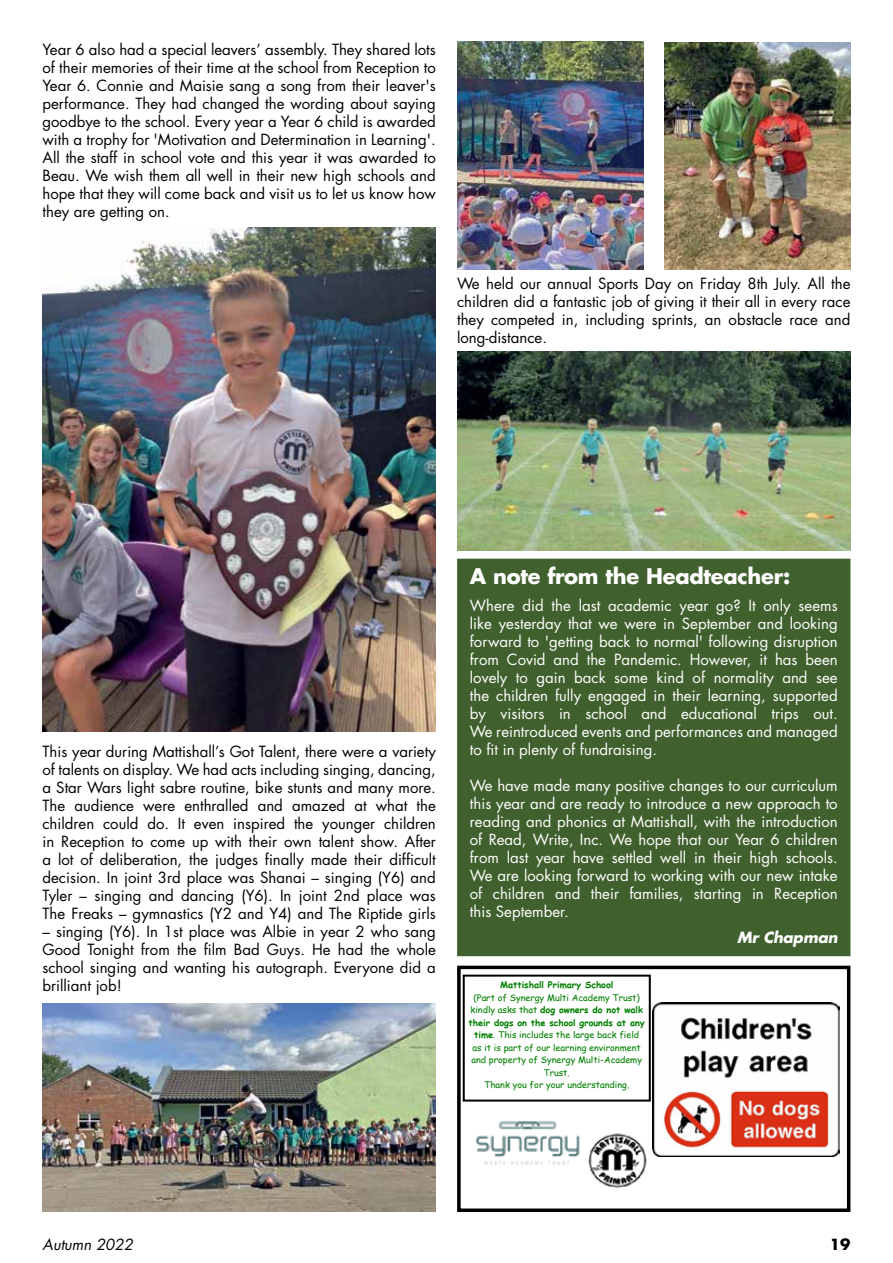
<style>
.page{position:relative;width:893px;height:1263px;background:#fff}
.page>*{position:absolute;margin:0;border:0;box-sizing:border-box;transform-origin:0 0}
.t1{font:700 21px "Futura Std";letter-spacing:-.01em;color:#fff}
.t2{font:15px/18px "Futura Std";color:#000;text-align:justify}
.t3{font:15px/18px "Futura Std";color:#fff;text-align:justify}
.t4{font:italic 15px "Futura Std";color:#000}
.t5{font:italic 700 15px "Futura Std";letter-spacing:-.01em;color:#fff}
.t6{font:700 15px "Futura Std";color:#000}
.t7{font:9px/12.5px "Comic Sans MS";color:#008000;text-align:center}
.t8{font:700 9px "Comic Sans MS";color:#008000}
.s1{font-weight:700}
</style>
<div class="page">
<div style="left:457px;top:966px;width:393px;height:246px;border:4px solid #000"></div>
<img style="left:652px;top:1002px;width:188px;height:154px">
<div style="left:463px;top:974px;width:188px;height:127px;border:2px solid #000"></div>
<img style="left:588px;top:1133px;width:59px;height:55px">
<img style="left:475px;top:1120px;width:105px;height:45px">
<div style="left:457px;top:559px;width:393px;height:397px;background:#40612e"></div>
<img style="left:43px;top:227px;width:393px;height:504px">
<img style="left:43px;top:1003px;width:393px;height:209px">
<img style="left:457px;top:42px;width:186px;height:228px">
<img style="left:664px;top:43px;width:186px;height:227px">
<img style="left:457px;top:352px;width:393px;height:199px">
<p class="t2" style="left:43px;top:41px;width:395px">Year 6 also had a special leavers’ assembly. They shared lots of their memories of their time at the school from Reception to Year 6. Connie and Maisie sang a song from their leaver's performance. They had changed the wording about saying goodbye to the school. Every year a Year 6 child is awarded with a trophy for 'Motivation and Determination in Learning'.<br>All the staff in school vote and this year it was awarded to Beau. We wish them all well in their new high schools and hope that they will come back and visit us to let us know how they are getting on.</p>
<p class="t2" style="left:457px;top:275px;width:395px">We held our annual Sports Day on Friday 8th July. All the children did a fantastic job of giving it their all in every race they competed in, including sprints, an obstacle race and long-distance.</p>
<p class="t2" style="left:43px;top:743px;width:395px">This year during Mattishall’s Got Talent, there were a variety of talents on display. We had acts including singing, dancing, a Star Wars light sabre routine, bike stunts and many more.<br>The audience were enthralled and amazed at what the children could do. It even inspired the younger children in Reception to come up with their own talent show. After a lot of deliberation, the judges finally made their difficult decision. In joint 3rd place was Shanai – singing (Y6) and Tyler – singing and dancing (Y6). In joint 2nd place was The Freaks – gymnastics (Y2 and Y4) and The Riptide girls</p>
<p class="t2" style="left:43px;top:923px;width:395px">– singing (Y6). In 1st place was Albie in year 2 who sang Good Tonight from the film Bad Guys. He had the whole school singing and wanting his autograph. Everyone did a brilliant job!</p>
<h1 class="t1" style="left:470px;top:562px;width:322px">A note from the Headteacher:</h1>
<p class="t3" style="left:470px;top:596px;width:369px">Where did the last academic year go? It only seems like yesterday that we were in September and looking forward to 'getting back to normal' following disruption from Covid and the Pandemic. However, it has been lovely to gain back some kind of normality and see the children fully engaged in their learning, supported by visitors in school and educational trips out.<br>We reintroduced events and performances and managed to fit in plenty of fundraising.</p>
<p class="t3" style="left:470px;top:776px;width:369px">We have made many positive changes to our curriculum this year and are ready to introduce a new approach to reading and phonics at Mattishall, with the introduction of Read, Write, Inc. We hope that our Year 6 children from last year have settled well in their high schools.<br>We are looking forward to working with our new intake of children and their families, starting in Reception this September.</p>
<p class="t5" style="left:737px;top:928px;width:102px">Mr Chapman</p>
<p class="t8" style="left:500px;top:978px;width:115px">Mattishall Primary School</p>
<p class="t7" style="left:469px;top:991px;width:178px">(Part of Synergy Multi Academy Trust) kindly asks that <span class="s1">dog owners do not walk their dogs on the school grounds at any time</span>. This includes the large back field as it is part of our learning environment and property of Synergy Multi-Academy Trust.<br>Thank you for your understanding.</p>
<p class="t4" style="left:43px;top:1235px;width:92px">Autumn 2022</p>
<p class="t6" style="left:830px;top:1234px;width:22px">19</p>
</div>
